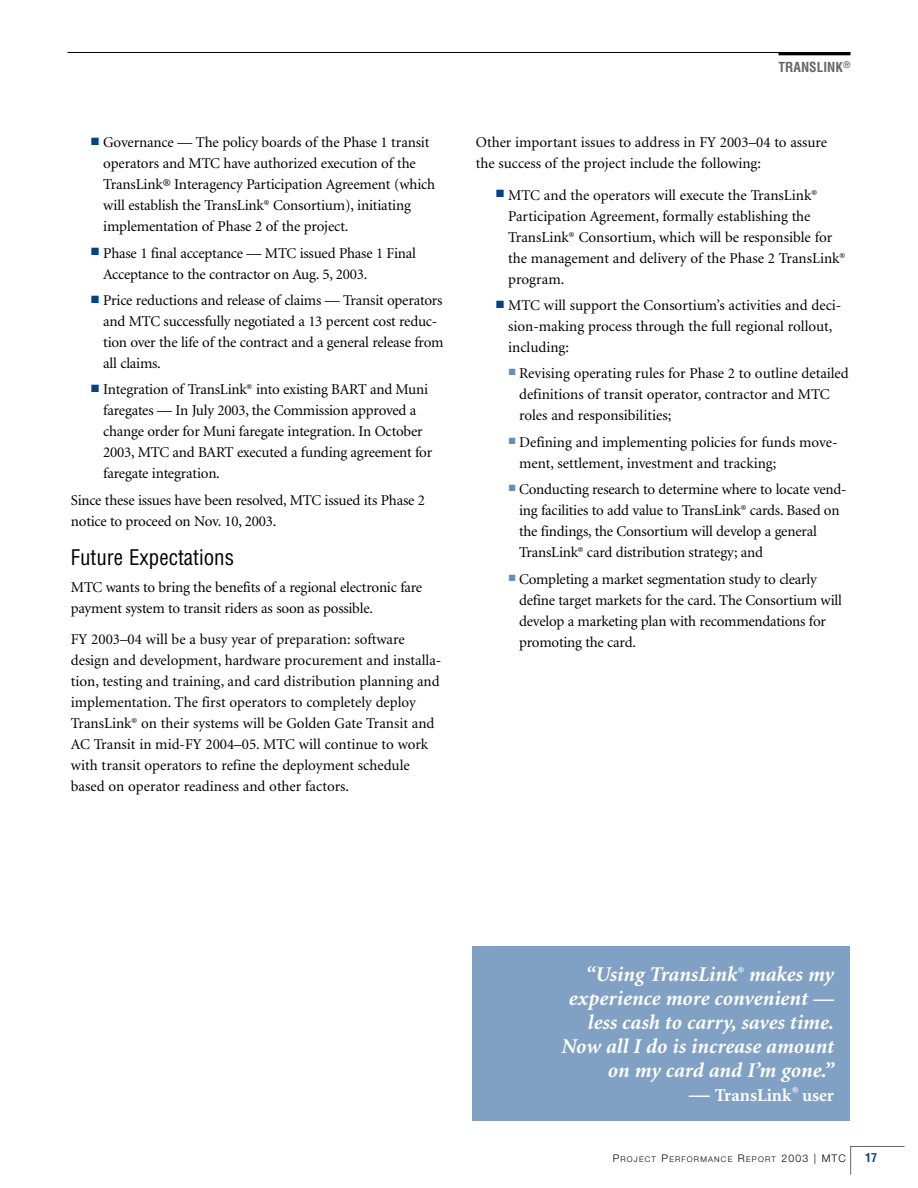
<style>
.page{position:relative;width:918px;height:1188px;background:#fff}
.page>*{position:absolute;margin:0;border:0;box-sizing:border-box;transform-origin:0 0}
.t1{font:italic 700 21px/24px "Minion";color:#fff;text-align:right}
.t2{font:condensed 21px "Helvetica";color:#000}
.t3{font:700 18px "Minion";color:#fff}
.t4{font:15px/21px "Minion";letter-spacing:-.01em;color:#000}
.t5{font:700 condensed 13.5px "Helvetica";color:#666}
.t6{font:700 condensed 12px "Helvetica";color:#004389}
.t7{font:300 7.8px "Helvetica Neue";letter-spacing:.15em;color:#000}
.s1{color:#004389}
.s2{font-style:italic;font-size:21px}
.s3{font-size:10.5px}
</style>
<div class="page">
<hr style="left:779px;top:52px;width:71px;height:3px;background:#000">
<hr style="left:68px;top:52px;width:782px;height:1px;background:#000">
<hr style="left:850px;top:1146px;width:54px;height:1px;background:#666">
<svg style="left:850px;top:1146px;width:1px;height:29px"></svg>
<div style="left:472px;top:946px;width:378px;height:174px;background:#80a1c4"></div>
<p class="t4" style="left:103px;top:133px;width:333px;text-indent:-12px"><span class="s1">■</span> Governance — The policy boards of the Phase 1 transit operators and MTC have authorized execution of the TransLink® Interagency Participation Agreement (which will establish the TransLink<sup>®</sup> Consortium), initiating implementation of Phase 2 of the project.</p>
<p class="t4" style="left:103px;top:243px;width:314px;text-indent:-12px"><span class="s1">■</span> Phase 1 final acceptance — MTC issued Phase 1 Final<br>Acceptance to the contractor on Aug. 5, 2003.</p>
<p class="t4" style="left:103px;top:291px;width:342px;text-indent:-12px"><span class="s1">■</span> Price reductions and release of claims — Transit operators and MTC successfully negotiated a 13 percent cost reduc&shy;tion over the life of the contract and a general release from all claims.</p>
<p class="t4" style="left:103px;top:380px;width:330px;text-indent:-12px"><span class="s1">■</span> Integration of TransLink<sup>®</sup> into existing BART and Muni faregates — In July 2003, the Commission approved a change order for Muni faregate integration. In October 2003, MTC and BART executed a funding agreement for faregate integration.</p>
<p class="t4" style="left:71px;top:491px;width:356px">Since these issues have been resolved, MTC issued its Phase 2 notice to proceed on Nov. 10, 2003.</p>
<h1 class="t2" style="left:71px;top:546px;width:165px">Future Expectations</h1>
<p class="t4" style="left:71px;top:578px;width:353px">MTC wants to bring the benefits of a regional electronic fare payment system to transit riders as soon as possible.</p>
<p class="t4" style="left:71px;top:630px;width:372px">FY 2003–04 will be a busy year of preparation: software design and development, hardware procurement and installa&shy;tion, testing and training, and card distribution planning and implementation. The first operators to completely deploy TransLink<sup>®</sup> on their systems will be Golden Gate Transit and AC Transit in mid-FY 2004–05. MTC will continue to work with transit operators to refine the deployment schedule based on operator readiness and other factors.</p>
<p class="t5" style="left:779px;top:59px;width:73px">TRANSLINK<sup>®</sup></p>
<p class="t4" style="left:476px;top:133px;width:353px">Other important issues to address in FY 2003–04 to assure the success of the project include the following:</p>
<p class="t4" style="left:508px;top:186px;width:338px;text-indent:-12px"><span class="s1">■</span> MTC and the operators will execute the TransLink<sup>® </sup>Participation Agreement, formally establishing the TransLink<sup>®</sup> Consortium, which will be responsible for the management and delivery of the Phase 2 TransLink<sup>® </sup>program.</p>
<p class="t4" style="left:508px;top:296px;width:335px;text-indent:-12px"><span class="s1">■</span> MTC will support the Consortium’s activities and deci&shy;sion-making process through the full regional rollout, including:</p>
<p class="t4" style="left:519px;top:364px;width:331px;text-indent:-10px"><sup>■</sup> Revising operating rules for Phase 2 to outline detailed definitions of transit operator, contractor and MTC roles and responsibilities;</p>
<p class="t4" style="left:519px;top:433px;width:320px;text-indent:-10px"><sup>■</sup> Defining and implementing policies for funds move&shy;ment, settlement, investment and tracking;</p>
<p class="t4" style="left:519px;top:480px;width:329px;text-indent:-10px"><sup>■</sup> Conducting research to determine where to locate vend&shy;ing facilities to add value to TransLink<sup>®</sup> cards. Based on the findings, the Consortium will develop a general TransLink<sup>®</sup> card distribution strategy; and</p>
<p class="t4" style="left:519px;top:570px;width:324px;text-indent:-10px"><sup>■</sup> Completing a market segmentation study to clearly define target markets for the card. The Consortium will develop a marketing plan with recommendations for promoting the card.</p>
<h1 class="t1" style="left:562px;top:964px;width:274px">“Using TransLink<sup>®</sup> makes my experience more convenient — less cash to carry, saves time.<br>Now all I do is increase amount on my card and I’m gone.”</h1>
<p class="t3" style="left:689px;top:1089px;width:147px"><span class="s2">—</span> TransLink<sup>®</sup> user</p>
<p class="t7" style="left:613px;top:1157px;width:235px"><span class="s3">P</span>ROJECT <span class="s3">P</span>ERFORMANCE <span class="s3">R</span>EPORT <span class="s3">2003 | MTC</span></p>
<p class="t6" style="left:865px;top:1151px;width:13px">17</p>
</div>
